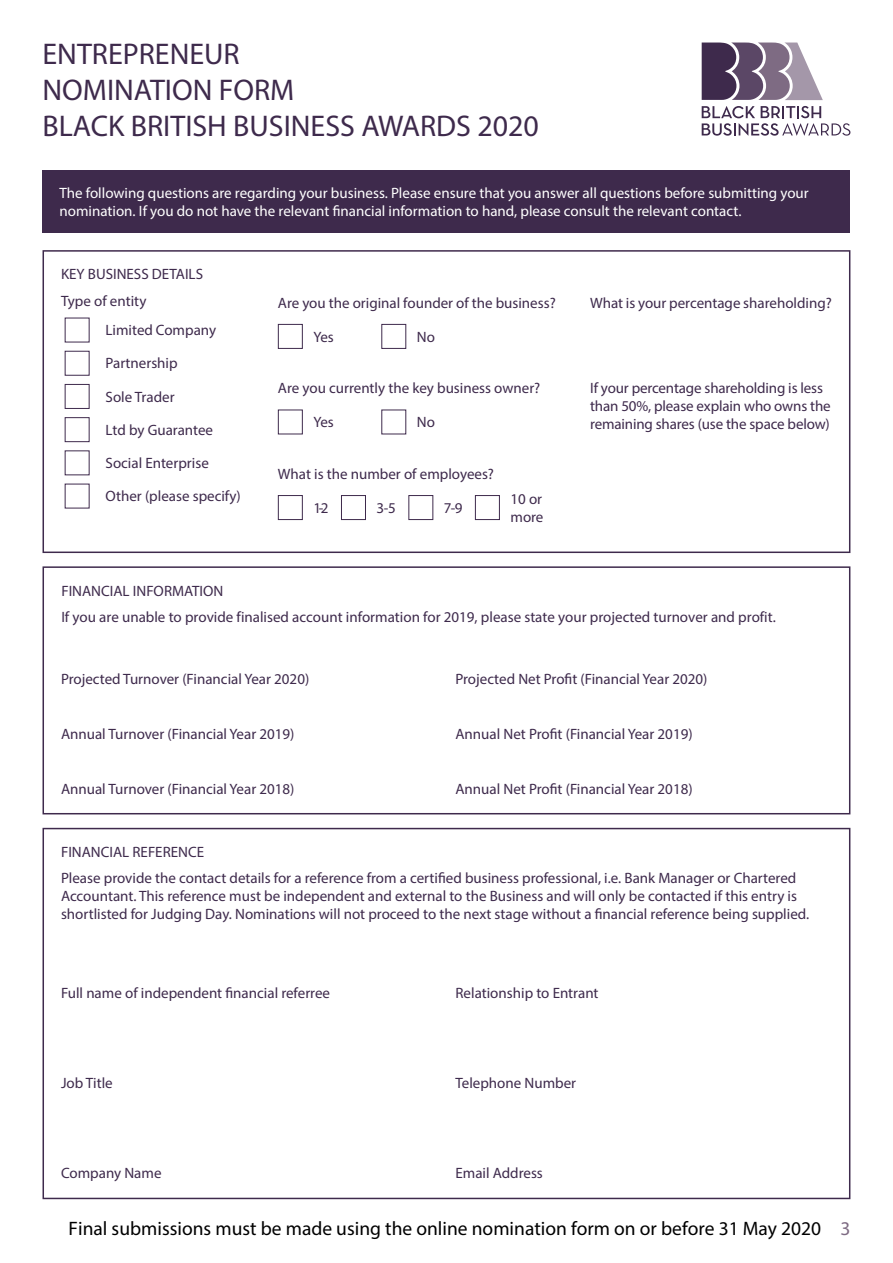
<style>
.page{position:relative;width:893px;height:1263px;background:#fff}
.page>*{position:absolute;margin:0;border:0;box-sizing:border-box;transform-origin:0 0}
.t1{font:30px/36px "Myriad Pro";color:#3e2a4c}
.t2{font:19.5px "Myriad Pro";color:#000}
.t3{font:15px/18px "Myriad Pro";color:#3e2a4c}
.t4{font:15px/18px "Myriad Pro";color:#fff}
.s1{color:#7e6b83}
</style>
<div class="page">
<svg style="left:702px;top:106px;width:148px;height:30px"></svg>
<svg style="left:702px;top:43px;width:121px;height:57px"></svg>
<div style="left:43px;top:566px;width:807px;height:248px;border:2px solid #3e2a4c"></div>
<div style="left:43px;top:250px;width:807px;height:303px;border:2px solid #3e2a4c"></div>
<div style="left:65px;top:351px;width:25px;height:25px;border:1px solid #3e2a4c"></div>
<div style="left:65px;top:384px;width:25px;height:25px;border:1px solid #3e2a4c"></div>
<div style="left:65px;top:417px;width:25px;height:25px;border:1px solid #3e2a4c"></div>
<div style="left:278px;top:495px;width:25px;height:25px;border:1px solid #3e2a4c"></div>
<div style="left:341px;top:495px;width:25px;height:25px;border:1px solid #3e2a4c"></div>
<div style="left:408px;top:495px;width:25px;height:25px;border:1px solid #3e2a4c"></div>
<div style="left:475px;top:495px;width:25px;height:25px;border:1px solid #3e2a4c"></div>
<div style="left:278px;top:324px;width:25px;height:25px;border:1px solid #3e2a4c"></div>
<div style="left:381px;top:324px;width:25px;height:25px;border:1px solid #3e2a4c"></div>
<div style="left:278px;top:410px;width:25px;height:24px;border:1px solid #3e2a4c"></div>
<div style="left:43px;top:170px;width:807px;height:63px;background:#3e2a4c"></div>
<div style="left:43px;top:828px;width:807px;height:371px;border:2px solid #3e2a4c"></div>
<h1 class="t1" style="left:43px;top:35px;width:498px">ENTREPRENEUR<br>NOMINATION FORM<br>BLACK BRITISH BUSINESS AWARDS 2020</h1>
<p class="t4" style="left:60px;top:183px;width:751px">The following questions are regarding your business. Please ensure that you answer all questions before submitting your nomination. If you do not have the relevant financial information to hand, please consult the relevant contact.</p>
<p class="t3" style="left:61px;top:261px;width:144px;line-height:26.5px">KEY BUSINESS DETAILS<br>Type of entity</p>
<p class="t3" style="left:106px;top:321px;width:112px">Limited Company</p>
<p class="t3" style="left:106px;top:354px;width:74px">Partnership</p>
<p class="t3" style="left:106px;top:387px;width:71px">Sole Trader</p>
<p class="t3" style="left:106px;top:421px;width:109px">Ltd by Guarantee</p>
<p class="t3" style="left:106px;top:454px;width:105px">Social Enterprise</p>
<p class="t3" style="left:106px;top:487px;width:137px">Other (please specify)</p>
<p class="t3" style="left:278px;top:293px;width:279px">Are you the original founder of the business?</p>
<p class="t3" style="left:313px;top:327px;width:22px">Yes</p>
<p class="t3" style="left:417px;top:327px;width:20px">No</p>
<p class="t3" style="left:278px;top:379px;width:264px">Are you currently the key business owner?</p>
<p class="t3" style="left:313px;top:413px;width:22px">Yes</p>
<p class="t3" style="left:417px;top:413px;width:20px">No</p>
<p class="t3" style="left:278px;top:464px;width:218px">What is the number of employees?</p>
<p class="t3" style="left:313px;top:498px;width:17px">1-2</p>
<p class="t3" style="left:377px;top:498px;width:21px">3-5</p>
<p class="t3" style="left:444px;top:498px;width:20px">7-9</p>
<p class="t3" style="left:510px;top:489px;width:35px">10 or more</p>
<p class="t3" style="left:590px;top:293px;width:243px">What is your percentage shareholding?</p>
<p class="t3" style="left:590px;top:379px;width:242px">If your percentage shareholding is less than 50%, please explain who owns the remaining shares (use the space below)</p>
<p class="t3" style="left:61px;top:578px;width:716px;line-height:25.8px">FINANCIAL INFORMATION<br>If you are unable to provide finalised account information for 2019, please state your projected turnover and profit.</p>
<p class="t3" style="left:61px;top:669px;width:250px">Projected Turnover (Financial Year 2020)</p>
<p class="t3" style="left:455px;top:669px;width:253px">Projected Net Profit (Financial Year 2020)</p>
<p class="t3" style="left:61px;top:724px;width:235px">Annual Turnover (Financial Year 2019)</p>
<p class="t3" style="left:455px;top:724px;width:239px">Annual Net Profit (Financial Year 2019)</p>
<p class="t3" style="left:61px;top:780px;width:235px">Annual Turnover (Financial Year 2018)</p>
<p class="t3" style="left:455px;top:780px;width:239px">Annual Net Profit (Financial Year 2018)</p>
<p class="t3" style="left:61px;top:838px;width:737px;line-height:26.5px">FINANCIAL REFERENCE<br>Please provide the contact details for a reference from a certified business professional, i.e. Bank Manager or Chartered</p>
<p class="t3" style="left:61px;top:887px;width:750px">Accountant. This reference must be independent and external to the Business and will only be contacted if this entry is shortlisted for Judging Day. Nominations will not proceed to the next stage without a financial reference being supplied.</p>
<p class="t3" style="left:61px;top:984px;width:271px">Full name of independent financial referree</p>
<p class="t3" style="left:455px;top:984px;width:145px">Relationship to Entrant</p>
<p class="t3" style="left:61px;top:1074px;width:53px">Job Title</p>
<p class="t3" style="left:455px;top:1074px;width:122px">Telephone Number</p>
<p class="t3" style="left:61px;top:1163px;width:102px">Company Name</p>
<p class="t3" style="left:455px;top:1163px;width:89px">Email Address</p>
<h2 class="t2" style="left:69px;top:1216px;width:783px">Final submissions must be made using the online nomination form on or before 31 May 2020 <span class="s1">3</span></h2>
</div>
